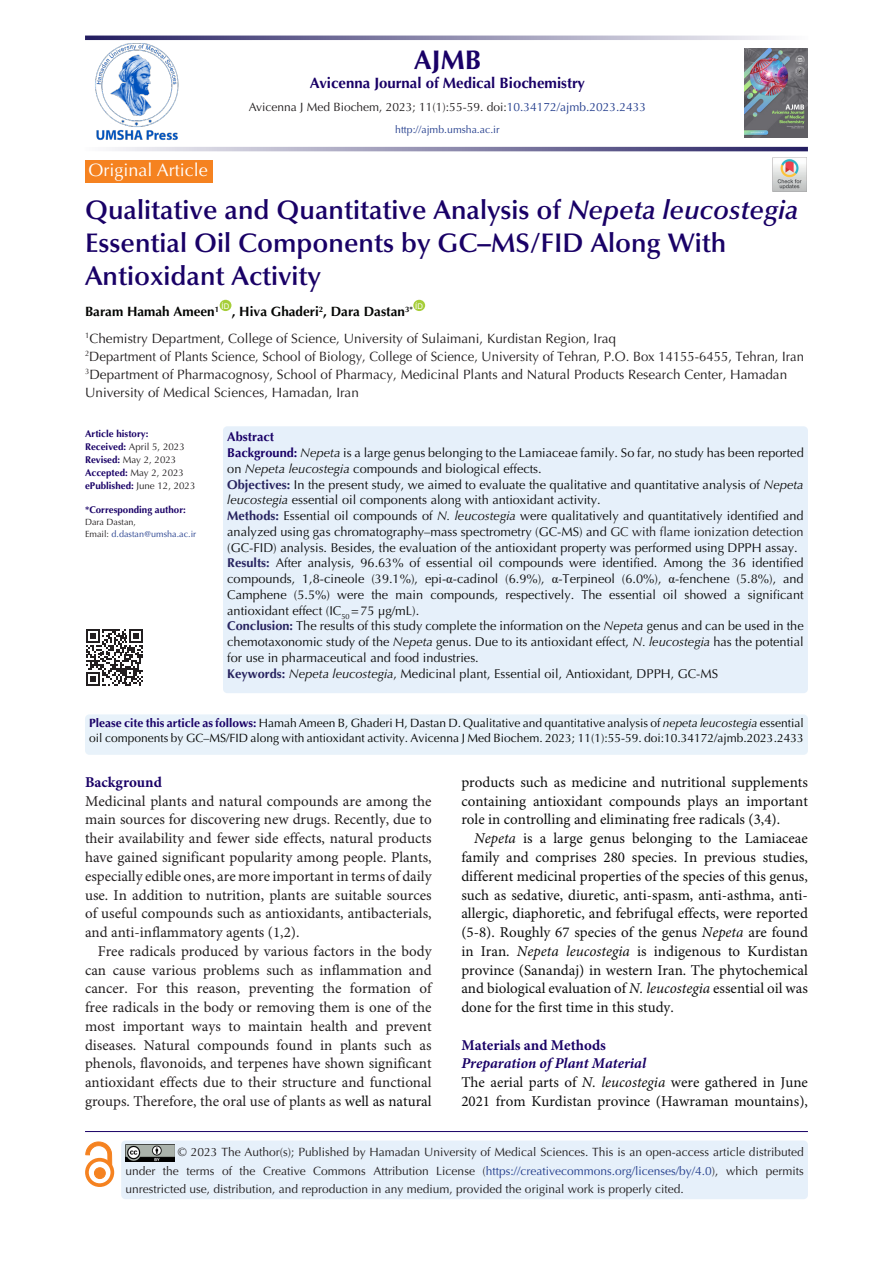
<style>
.page{position:relative;width:893px;height:1263px;background:#fff}
.page>*{position:absolute;margin:0;border:0;box-sizing:border-box;transform-origin:0 0}
.t1{font:600 27px/33px "Optima LT Std";color:#190066}
.t2{font:700 27px "Optima LT Std";color:#190066}
.t3{font:18px "Optima LT Std";color:#fff}
.t4{font:15px/18.8px "Minion Pro";color:#231f20;text-align:justify}
.t5{font:15px/18.8px "Minion Pro";color:#0d0d0d;text-align:justify}
.t6{font:700 15px "Optima LT Std";color:#190066}
.heading_1{font:700 15px "Minion Pro";color:#190066}
.heading_1-2{font:italic 700 15px "Minion Pro";color:#190066}
.t7{font:13.5px/18px "Optima LT Std";color:#231f20}
.t8{font:700 13.5px "Optima LT Std";color:#040503}
.t9{font:12.75px/15.8px "Optima LT Std";color:#0d0d0d;text-align:justify}
.t10{font:700 12.75px "Optima LT Std";color:#190066}
.t11{font:12px/18px "Optima LT Std";color:#221e1f;text-align:justify}
.t12{font:12px/15px "Optima LT Std";color:#040503}
.t13{font:12px "Optima LT Std";color:#231f20}
.Body_Text{font:10.5px "Optima LT Std";color:#253f8e}
.t14{font:700 9.75px "Optima LT Std";color:#190066}
.t15{font:9.75px "Optima LT Std";color:#231f20}
.t16{font:9px "Optima LT Std";color:#253f8e}
.t17{font:9px "Optima LT Std";color:#231f20}
.t18{font:7.8px "Arial";color:#fff}
.s1{color:#253f8e}
.s2{font-style:italic}
.s3{font-weight:700;color:#190066}
.s4{font-weight:400;color:#231f20}
.s5{color:#231f20}
.s6{font-weight:700;color:#27235f}
.s7{font-family:"Times New Roman"}
.s8{color:#0d0d0d}
</style>
<div class="page">
<hr style="left:85px;top:1131px;width:723px;height:1px;background:#190066">
<div style="left:121px;top:1140px;width:687px;height:59px;background:#e6f0fa;border-radius:4px"></div>
<img style="left:125px;top:1145px;width:49px;height:17px">
<div style="left:220px;top:300px;width:11px;height:11px;background:#a6ce39;border-radius:50%"></div>
<div style="left:413px;top:300px;width:12px;height:11px;background:#a6ce39;border-radius:50%"></div>
<div style="left:85px;top:160px;width:128px;height:22px;background:#f58220"></div>
<img style="left:773px;top:158px;width:34px;height:34px">
<svg style="left:112px;top:147px;width:696px;height:4px;background:#8b88ab"></svg>
<svg style="left:85px;top:36px;width:697px;height:4px;background:#8b88ab"></svg>
<div style="left:85px;top:714px;width:723px;height:41px;background:#e8f2fa;border-radius:4px"></div>
<div style="left:223px;top:426px;width:585px;height:267px;background:#e6f0fa;border-radius:4px"></div>
<svg style="left:86px;top:629px;width:57px;height:57px"></svg>
<div style="left:94px;top:1168px;width:11px;height:10px;background:#f58220;border-radius:50%"></div>
<div style="left:94px;top:1167px;width:11px;height:12px;border:1px solid #f58220;border-radius:50%"></div>
<div style="left:85px;top:1158px;width:29px;height:29px;border:4px solid #f58220;border-radius:50%"></div>
<svg style="left:86px;top:1142px;width:26px;height:24px"></svg>
<img style="left:95px;top:43px;width:84px;height:97px">
<img style="left:745px;top:48px;width:63px;height:90px">
<p class="t3" style="left:88px;top:160px;width:121px">Original Article</p>
<p class="t2" style="left:414px;top:44px;width:69px">AJMB</p>
<p class="t6" style="left:310px;top:74px;width:277px">Avicenna Journal of Medical Biochemistry</p>
<p class="t13" style="left:249px;top:100px;width:399px">Avicenna J Med Biochem, 2023; 11(1):55-59. doi:<span class="s1">10.34172/ajmb.2023.2433</span></p>
<p class="Body_Text" style="left:395px;top:124px;width:106px">http://ajmb.umsha.ac.ir</p>
<p class="t1" style="left:85px;top:194px;width:714px">Qualitative and Quantitative Analysis of <span class="s2">Nepeta leucostegia<br></span>Essential Oil Components by GC–MS/FID Along With<br>Antioxidant Activity</p>
<p class="t8" style="left:85px;top:304px;width:136px">Baram Hamah Ameen<sup>1</sup></p>
<p class="t18" style="left:415px;top:300px;width:9px">ID</p>
<p class="t7" style="left:85px;top:329px;width:533px"><sup>1</sup>Chemistry Department, College of Science, University of Sulaimani, Kurdistan Region, Iraq</p>
<p class="t7" style="left:85px;top:347px;width:720px"><sup>2</sup>Department of Plants Science, School of Biology, College of Science, University of Tehran, P.O. Box 14155-6455, Tehran, Iran</p>
<p class="t7" style="left:85px;top:365px;width:704px"><sup>3</sup>Department of Pharmacognosy, School of Pharmacy, Medicinal Plants and Natural Products Research Center, Hamadan<br>University of Medical Sciences, Hamadan, Iran</p>
<p class="t18" style="left:222px;top:300px;width:9px">ID</p>
<p class="t8" style="left:232px;top:304px;width:183px">, Hiva Ghaderi<sup>2</sup>, Dara Dastan<sup>3*</sup></p>
<p class="t14" style="left:85px;top:428px;width:65px">Article history:</p>
<p class="t15" style="left:85px;top:441px;width:101px"><span class="s3">Received:</span> April 5, 2023</p>
<p class="t15" style="left:85px;top:454px;width:93px"><span class="s3">Revised:</span> May 2, 2023</p>
<p class="t14" style="left:85px;top:467px;width:100px">Accepted: <span class="s4">May 2, 2023</span></p>
<p class="t14" style="left:85px;top:480px;width:112px">ePublished: <span class="s4">June 12, 2023</span></p>
<p class="t14" style="left:85px;top:504px;width:102px">*Corresponding author:</p>
<p class="t17" style="left:85px;top:517px;width:53px">Dara Dastan,</p>
<p class="t16" style="left:85px;top:529px;width:113px"><span class="s5">Email:</span> d.dastan@umsha.ac.ir</p>
<p class="t10" style="left:227px;top:430px;width:48px">Abstract</p>
<p class="t9" style="left:227px;top:445px;width:578px"><span class="s3">Background:</span> <span class="s2">Nepeta</span> is a large genus belonging to the Lamiaceae family. So far, no study has been reported on <span class="s2">Nepeta leucostegia</span> compounds and biological effects.</p>
<p class="t9" style="left:227px;top:477px;width:578px"><span class="s6">Objectives:</span> In the present study, we aimed to evaluate the qualitative and quantitative analysis of <span class="s2">Nepeta leucostegia</span> essential oil components along with antioxidant activity.</p>
<p class="t9" style="left:227px;top:508px;width:578px"><span class="s6">Methods:</span> Essential oil compounds of <span class="s2">N. leucostegia</span> were qualitatively and quantitatively identified and analyzed using gas chromatography–mass spectrometry (GC-MS) and <span class="s5">GC with flame ionization detection </span>(GC-FID) analysis. Besides, the evaluation of the antioxidant property was performed using DPPH assay.</p>
<p class="t9" style="left:227px;top:555px;width:578px"><span class="s6">Results:</span> After analysis, 96.63% of essential oil compounds were identified. Among the 36 identified compounds, 1,8-cineole (39.1%), epi-<span class="s7">α</span>-cadinol (6.9%), <span class="s7">α</span>-Terpineol (6.0%), <span class="s7">α</span>-fenchene (5.8%), and Camphene (5.5%) were the main compounds, respectively. The essential oil showed a significant antioxidant effect (IC<sub>50</sub> =75 μg/mL).</p>
<p class="t9" style="left:227px;top:618px;width:578px"><span class="s6">Conclusion:</span> The results of this study complete the information on the <span class="s2">Nepeta</span> genus and can be used in the chemotaxonomic study of the <span class="s2">Nepeta</span> genus. Due to its antioxidant effect, <span class="s2">N. leucostegia</span> has the potential for use in pharmaceutical and food industries.</p>
<p class="t9" style="left:227px;top:666px;width:492px"><span class="s6">Keywords:</span> <span class="s2">Nepeta leucostegia</span>, Medicinal plant, Essential oil, Antioxidant, DPPH, GC-MS</p>
<p class="t12" style="left:89px;top:716px;width:716px"><span class="s3">Please cite this article as follows:</span> Hamah Ameen B, Ghaderi H, Dastan D. Qualitative and quantitative analysis of <span class="s2">nepeta leucostegia</span> essential oil components by GC–MS/FID along with antioxidant activity. Avicenna J Med Biochem. 2023; 11(1):55-59. doi:10.34172/ajmb.2023.2433</p>
<p class="t5" style="left:461px;top:773px;width:348px">products such as medicine and nutritional supplements containing antioxidant compounds plays an important role in controlling and eliminating free radicals (3,4).</p>
<p class="t5" style="left:461px;top:830px;width:348px;text-indent:13px"><span class="s2">Nepeta</span> is a large genus belonging to the Lamiaceae family and comprises 280 species. In previous studies, different medicinal properties of the species of this genus, such as sedative, diuretic, anti-spasm, anti-asthma, anti&shy;allergic, diaphoretic, and febrifugal effects, were reported (5-8). Roughly 67 species of the genus <span class="s2">Nepeta</span> are found in Iran. <span class="s2">Nepeta leucostegia</span> is indigenous to Kurdistan province (Sanandaj) in western Iran. The phytochemical and biological evaluation of <span class="s2">N. leucostegia</span> essential oil was done for the first time in this study.</p>
<p class="heading_1" style="left:461px;top:1034px;width:146px">Materials and Methods</p>
<p class="heading_1-2" style="left:461px;top:1053px;width:186px">Preparation of Plant Material</p>
<p class="t5" style="left:461px;top:1073px;width:348px">The aerial parts of <span class="s2">N. leucostegia</span> were gathered in June<br>2021 from Kurdistan province (Hawraman mountains),</p>
<p class="t11" style="left:125px;top:1143px;width:680px;text-indent:52px"><span class="s5">© 2023 The Author(s); Published by Hamadan University of Medical Sciences.</span> This is an open-access article distributed under the terms of the Creative Commons Attribution License (<span class="s1">https://creativecommons.org/licenses/by/4.0</span>), which permits unrestricted use, distribution, and reproduction in any medium, provided the original work is properly cited.</p>
<p class="heading_1" style="left:85px;top:772px;width:78px">Background</p>
<p class="t4" style="left:85px;top:792px;width:348px">Medicinal plants and natural compounds are among the main sources for discovering new drugs. Recently, due to their availability and fewer side effects, natural products have gained significant popularity among people. Plants, especially edible ones, are more important in terms of daily use. In addition to nutrition, plants are suitable sources of useful compounds such as antioxidants, antibacterials, and anti-inflammatory agents (1,2).</p>
<p class="t4" style="left:85px;top:942px;width:348px;text-indent:13px">Free radicals produced by various factors in the body can cause various problems such as inflammation and cancer. For this reason, preventing the formation of free radicals in the body or removing them is one of the most important ways to maintain health and prevent diseases. Natural compounds found in plants such as phenols, flavonoids, and terpenes have shown significant antioxidant effects due to their structure and functional groups. Therefore, the oral use of plants as <span class="s8">well as natural</span></p>
</div>
